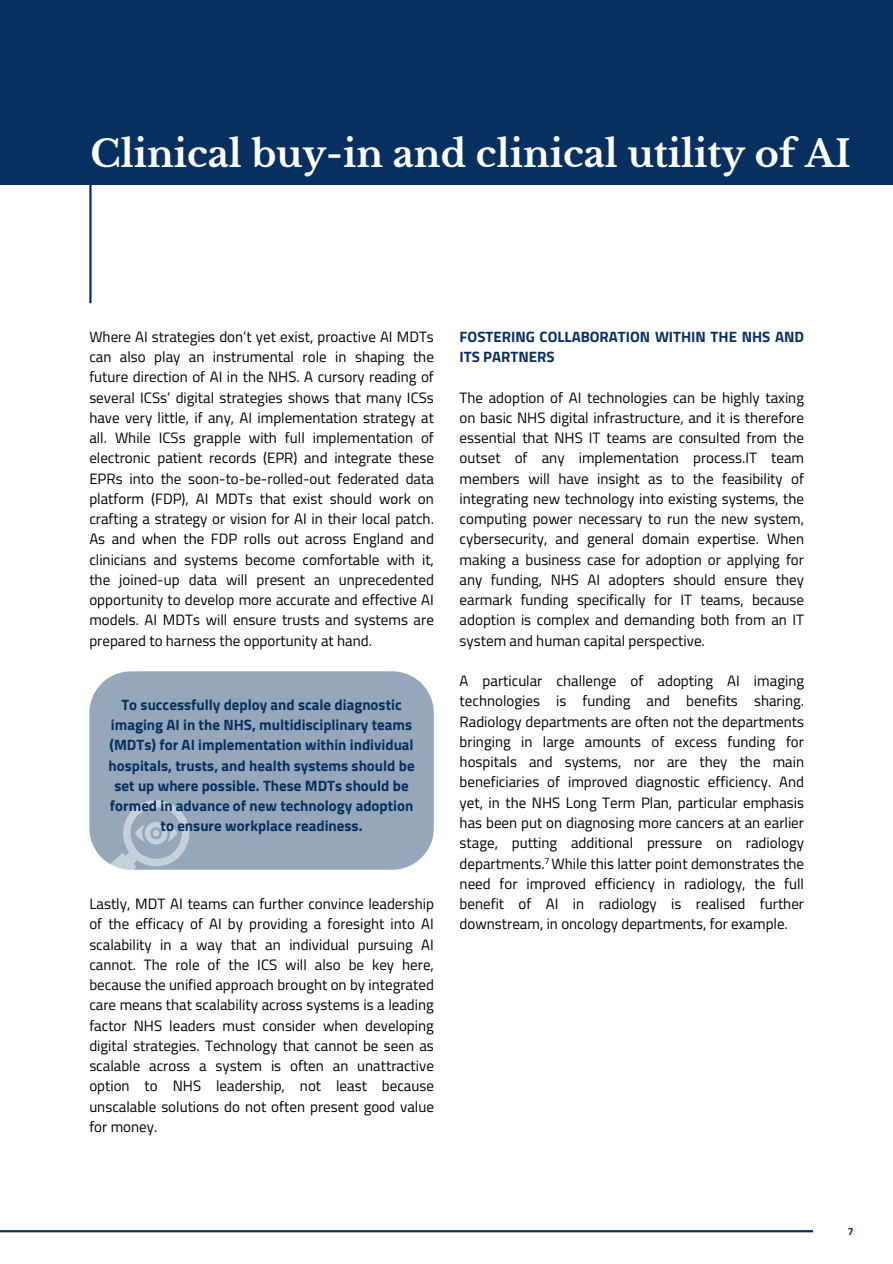
<style>
.page{position:relative;width:893px;height:1264px;background:#fff}
.page>*{position:absolute;margin:0;border:0;box-sizing:border-box;transform-origin:0 0}
.t1{font:700 36.75px "Libre Baskerville";color:#fff}
.t2{font:15px/20.2px "Titillium Web";color:#000;text-align:justify}
.t3{font:700 15px/20.2px "Titillium Web";color:#072f5f}
.t4{font:700 10.5px "Titillium Web";color:#072f5f}
.t5{font:9px "Titillium Web";color:#000}
</style>
<div class="page">
<div style="left:0;top:0;width:892px;height:184px;background:#072f5f"></div>
<hr style="left:89px;top:184px;width:3px;height:119px;background:#072f5f">
<hr style="left:0;top:1230px;width:812px;height:2px;background:#072f5f">
<div style="left:89px;top:671px;width:344px;height:198px;background:#96a7bb"></div>
<svg style="left:94px;top:800px;width:95px;height:70px;background:#a9b7c7"></svg>
<p class="t1" style="left:90px;top:131px;width:761px">Clinical buy-in and clinical utility of AI</p>
<h1 class="t2" style="left:89px;top:326px;width:346px">Where AI strategies don’t yet exist, proactive AI MDTs can also play an instrumental role in shaping the future direction of AI in the NHS. A cursory reading of several ICSs’ digital strategies shows that many ICSs have very little, if any, AI implementation strategy at all. While ICSs grapple with full implementation of electronic patient records (EPR) and integrate these EPRs into the soon-to-be-rolled-out federated data platform (FDP), AI MDTs that exist should work on crafting a strategy or vision for AI in their local patch.<br>As and when the FDP rolls out across England and clinicians and systems become comfortable with it, the joined-up data will present an unprecedented opportunity to develop more accurate and effective AI models. AI MDTs will ensure trusts and systems are prepared to harness the opportunity at hand.</h1>
<p class="t3" style="left:108px;top:694px;width:307px;text-align:center">To successfully deploy and scale diagnostic imaging AI in the NHS, multidisciplinary teams (MDTs) for AI implementation within individual hospitals, trusts, and health systems should be set up where possible. These MDTs should be formed in advance of new technology adoption to ensure workplace readiness.</p>
<p class="t2" style="left:89px;top:893px;width:346px">Lastly, MDT AI teams can further convince leadership of the efficacy of AI by providing a foresight into AI scalability in a way that an individual pursuing AI cannot. The role of the ICS will also be key here, because the unified approach brought on by integrated care means that scalability across systems is a leading factor NHS leaders must consider when developing digital strategies. Technology that cannot be seen as scalable across a system is often an unattractive option to NHS leadership, not least because unscalable solutions do not often present good value for money.</p>
<p class="t3" style="left:459px;top:326px;width:346px">FOSTERING COLLABORATION WITHIN THE NHS AND<br>ITS PARTNERS</p>
<h3 class="t2" style="left:459px;top:387px;width:346px">The adoption of AI technologies can be highly taxing on basic NHS digital infrastructure, and it is therefore essential that NHS IT teams are consulted from the outset of any implementation process.IT team members will have insight as to the feasibility of integrating new technology into existing systems, the computing power necessary to run the new system, cybersecurity, and general domain expertise. When making a business case for adoption or applying for any funding, NHS AI adopters should ensure they earmark funding specifically for IT teams, because adoption is complex and demanding both from an IT system and human capital perspective.</h3>
<p class="t2" style="left:459px;top:670px;width:346px">A particular challenge of adopting AI imaging technologies is funding and benefits sharing.<br>Radiology departments are often not the departments bringing in large amounts of excess funding for hospitals and systems, nor are they the main beneficiaries of improved diagnostic efficiency. And yet, in the NHS Long Term Plan, particular emphasis has been put on diagnosing more cancers at an earlier stage, putting additional pressure on radiology departments. While this latter point demonstrates the need for improved efficiency in radiology, the full benefit of AI in radiology is realised further downstream, in oncology departments, for example.</p>
<p class="t5" style="left:544px;top:853px;width:7px">7</p>
<p class="t4" style="left:847px;top:1222px;width:7px">7</p>
</div>
